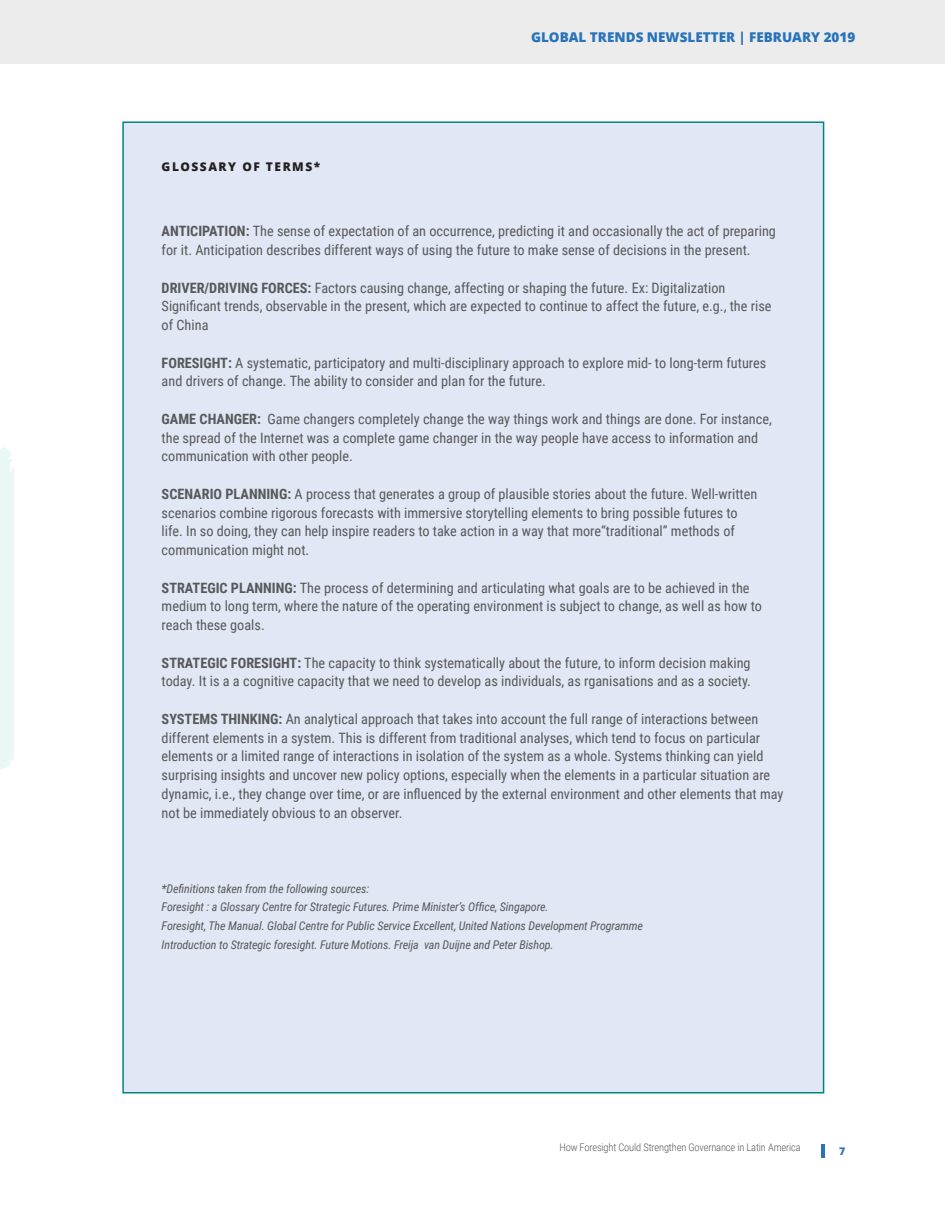
<style>
.page{position:relative;width:945px;height:1215px;background:#fff}
.page>*{position:absolute;margin:0;border:0;box-sizing:border-box;transform-origin:0 0}
.Content_-_Body_text{font:14.25px/18.8px "Roboto Condensed";color:#57585a}
.t1{font:800 13.5px "Open Sans";color:#2873ba}
.Content_-_Body_text-2{font:italic 12px/18.8px "Roboto Condensed";letter-spacing:-.01em;color:#57585a}
.BOX_-_Title{font:800 12px "Open Sans";letter-spacing:.125em;color:#231f20}
.t2{font:300 10.5px "Roboto Condensed";letter-spacing:-.015em;color:#57585a}
.t3{font:800 10.5px "Open Sans";color:#2873ba}
.s1{font-weight:700}
</style>
<div class="page">
<div style="left:0;top:0;width:945px;height:63px;background:#ececed"></div>
<hr style="left:821px;top:1145px;width:4px;height:13px;background:#2873ba">
<div style="left:0;top:447px;width:14px;height:324px;background:#e9f8f5"></div>
<div style="left:123px;top:122px;width:701px;height:971px;background:#e1e7f4"></div>
<p class="BOX_-_Title" style="left:162px;top:158px;width:160px">GLOSSARY OF TERMS*</p>
<p class="t1" style="left:531px;top:27px;width:326px">GLOBAL TRENDS NEWSLETTER | FEBRUARY 2019</p>
<p class="Content_-_Body_text" style="left:162px;top:221px;width:616px"><span class="s1">ANTICIPATION:</span> The sense of expectation of an occurrence, predicting it and occasionally the act of preparing for it. Anticipation describes different ways of using the future to make sense of decisions in the present.</p>
<p class="Content_-_Body_text" style="left:162px;top:278px;width:611px"><span class="s1">DRIVER/DRIVING FORCES:</span> Factors causing change, affecting or shaping the future. Ex: Digitalization<br>Significant trends, observable in the present, which are expected to continue to affect the future, e.g., the rise of China</p>
<p class="Content_-_Body_text" style="left:162px;top:353px;width:606px"><span class="s1">FORESIGHT:</span> A systematic, participatory and multi-disciplinary approach to explore mid- to long-term futures and drivers of change. The ability to consider and plan for the future.</p>
<p class="Content_-_Body_text" style="left:162px;top:409px;width:612px"><span class="s1">GAME CHANGER:</span> Game changers completely change the way things work and things are done. For instance, the spread of the Internet was a complete game changer in the way people have access to information and communication with other people.</p>
<p class="Content_-_Body_text" style="left:162px;top:484px;width:597px"><span class="s1">SCENARIO PLANNING:</span> A process that generates a group of plausible stories about the future. Well-written scenarios combine rigorous forecasts with immersive storytelling elements to bring possible futures to life. In so doing, they can help inspire readers to take action in a way that more“traditional” methods of communication might not.</p>
<p class="Content_-_Body_text" style="left:162px;top:578px;width:602px"><span class="s1">STRATEGIC PLANNING:</span> The process of determining and articulating what goals are to be achieved in the medium to long term, where the nature of the operating environment is subject to change, as well as how to reach these goals.</p>
<p class="Content_-_Body_text" style="left:162px;top:653px;width:591px"><span class="s1">STRATEGIC FORESIGHT:</span> The capacity to think systematically about the future, to inform decision making today. It is a a cognitive capacity that we need to develop as individuals, as rganisations and as a society.</p>
<p class="Content_-_Body_text" style="left:162px;top:709px;width:623px"><span class="s1">SYSTEMS THINKING:</span> An analytical approach that takes into account the full range of interactions between different elements in a system. This is different from traditional analyses, which tend to focus on particular elements or a limited range of interactions in isolation of the system as a whole. Systems thinking can yield surprising insights and uncover new policy options, especially when the elements in a particular situation are dynamic, i.e., they change over time, or are influenced by the external environment and other elements that may not be immediately obvious to an observer.</p>
<p class="Content_-_Body_text-2" style="left:162px;top:878px;width:483px">*Definitions taken from the following sources:<br>Foresight : a Glossary Centre for Strategic Futures. Prime Minister’s Office, Singapore.<br>Foresight, The Manual. Global Centre for Public Service Excellent, United Nations Development Programme Introduction to Strategic foresight. Future Motions. Freija van Duijne and Peter Bishop.</p>
<p class="t2" style="left:559px;top:1140px;width:243px">How Foresight Could Strengthen Governance in Latin America</p>
<p class="t3" style="left:839px;top:1143px;width:8px">7</p>
</div>
